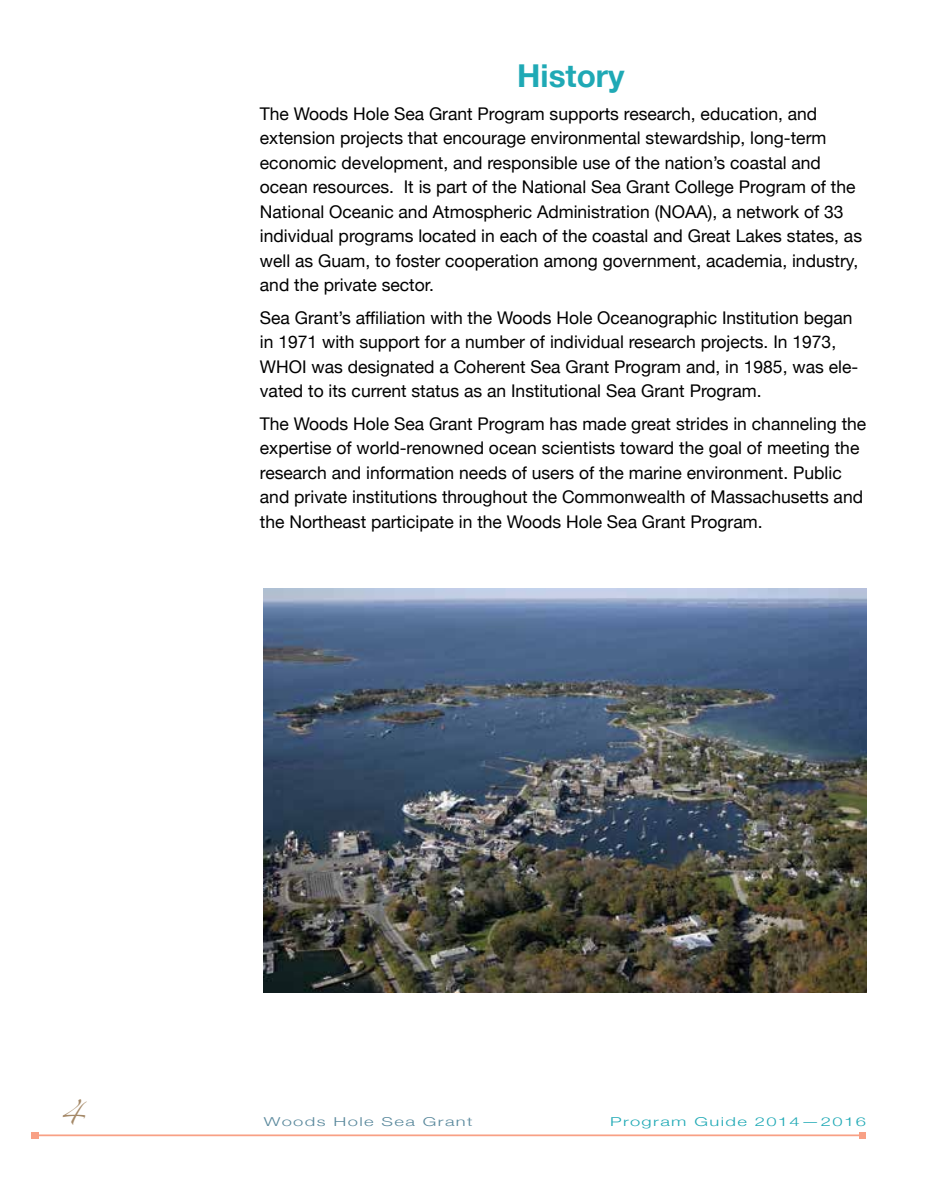
<style>
.page{position:relative;width:945px;height:1197px;background:#fff}
.page>*{position:absolute;margin:0;border:0;box-sizing:border-box;transform-origin:0 0}
.t1{font:700 31.5px "Helvetica Neue";color:#1fa9b5}
.t2{font:22.75px "Zapfino";color:#a58968}
.t3{font:17.5px/24.5px "Helvetica Neue";color:#000}
.t4{font:300 12.25px "Helvetica Neue";letter-spacing:.075em;color:#1fa9b5;scale:1.5 1}
.t5{font:300 12.25px "Helvetica Neue";letter-spacing:.075em;color:#59889c;scale:1.5 1}
</style>
<div class="page">
<hr style="left:35px;top:1134px;width:827px;height:2px;background:#f8a085">
<div style="left:31px;top:1132px;width:7px;height:7px;background:#f8a085"></div>
<div style="left:859px;top:1132px;width:7px;height:7px;background:#f8a085"></div>
<img style="left:263px;top:588px;width:603px;height:405px">
<h1 class="t1" style="left:517px;top:48px;width:109px">History</h1>
<p class="t3" style="left:260px;top:100px;width:604px">The Woods Hole Sea Grant Program supports research, education, and extension projects that encourage environmental stewardship, long-term economic development, and responsible use of the nation’s coastal and ocean resources. It is part of the National Sea Grant College Program of the National Oceanic and Atmospheric Administration (NOAA), a network of 33 individual programs located in each of the coastal and Great Lakes states, as well as Guam, to foster cooperation among government, academia, industry, and the private sector.</p>
<p class="t3" style="left:260px;top:304px;width:600px">Sea Grant’s affiliation with the Woods Hole Oceanographic Institution began in 1971 with support for a number of individual research projects. In 1973, WHOI was designated a Coherent Sea Grant Program and, in 1985, was ele&shy;vated to its current status as an Institutional Sea Grant Program.</p>
<p class="t3" style="left:260px;top:410px;width:608px">The Woods Hole Sea Grant Program has made great strides in channeling the expertise of world-renowned ocean scientists toward the goal of meeting the research and information needs of users of the marine environment. Public and private institutions throughout the Commonwealth of Massachusetts and the Northeast participate in the Woods Hole Sea Grant Program.</p>
<h2 class="t2" style="left:59px;top:1103px;width:26px">4</h2>
<p class="t5" style="left:264px;top:1112px;width:141px">Woods Hole Sea Grant</p>
<p class="t4" style="left:610px;top:1112px;width:172px">Program Guide 2014—2016</p>
</div>
